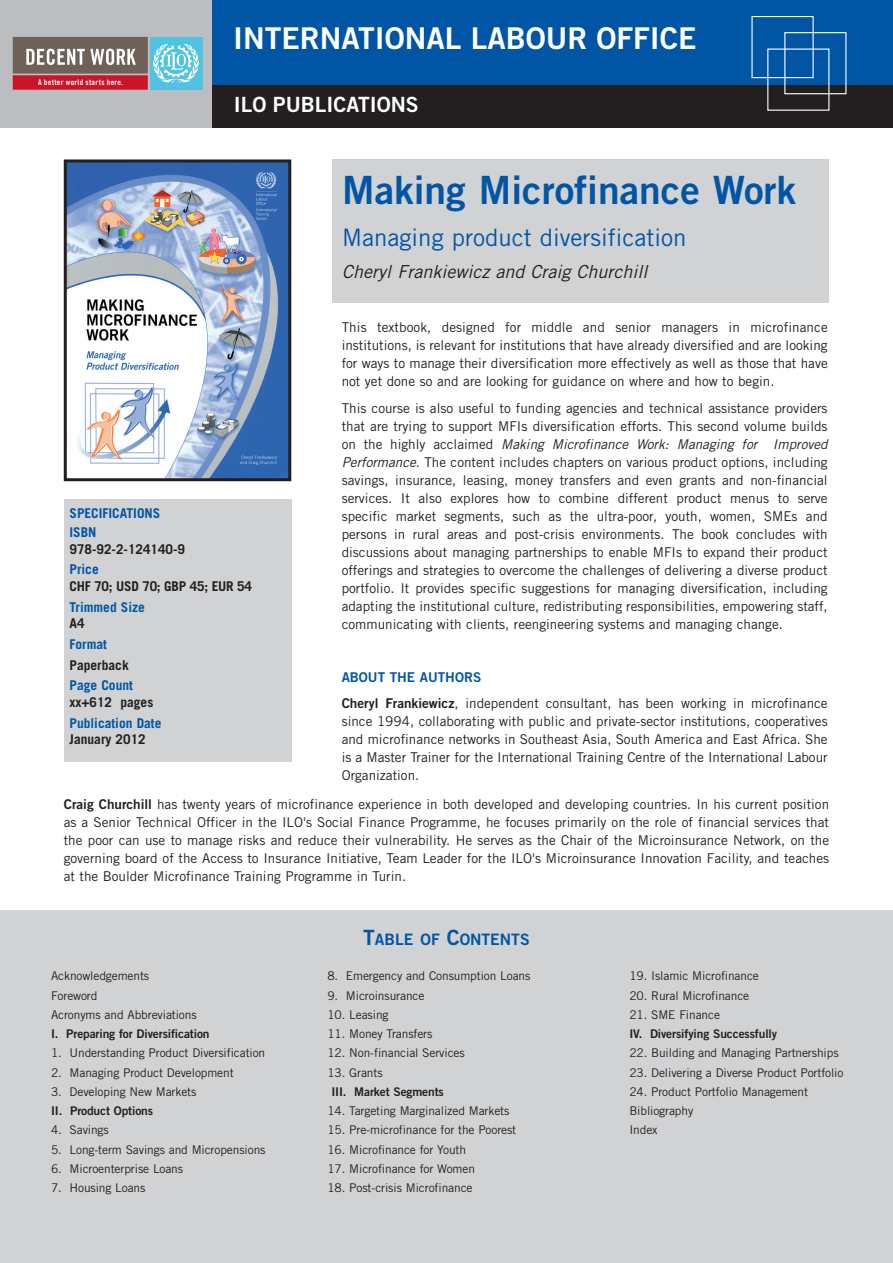
<style>
.page{position:relative;width:893px;height:1263px;background:#fff}
.page>*{position:absolute;margin:0;border:0;box-sizing:border-box;transform-origin:0 0}
.t1{font:39px "Trade Gothic LT Std Bd 2";color:#0155a5}
.t2{font:30px "Trade Gothic LT Std Bd 2";color:#fff}
.t3{font:24px "Trade Gothic LT Std";color:#0155a5}
.t4{font:21px "Trade Gothic LT Std Bd 2";color:#fff}
.t5{font:italic 18px "Trade Gothic LT Std";color:#231f20}
.t6{font:15.75px "Trade Gothic LT Std Bd 2";color:#0155a5}
.t7{font:13.5px/18px "Trade Gothic LT Std";color:#231f20;text-align:justify}
.t8{font:700 13.5px/18.8px "Trade Gothic LT Std";color:#0155a5}
.t9{font:700 13.5px "Trade Gothic LT Std";color:#231f20}
.t10{font:700 13.5px "Trade Gothic LT Std";letter-spacing:-.02em;color:#231f20}
.t11{font:13.5px "Trade Gothic LT Std Bd 2";color:#0155a5}
.t12{font:12px/19.2px "Trade Gothic LT Std";letter-spacing:-.01em;color:#231f20}
.t13{font:12px "Trade Gothic LT Std Bd 2";letter-spacing:-.01em;color:#231f20}
.t14{font:7.8px "Trade Gothic Bold Cond Twenty";letter-spacing:.04em;color:#fff}
.s1{font-style:italic}
.s2{font-family:"Trade Gothic LT Std Bd 2"}
.s3{font-size:21px}
</style>
<div class="page">
<div style="left:332px;top:159px;width:497px;height:144px;background:#d1d2d4"></div>
<img style="left:68px;top:163px;width:219px;height:314px">
<div style="left:64px;top:159px;width:227px;height:322px;border:3px solid #231f20"></div>
<div style="left:0;top:910px;width:893px;height:353px;background:#d1d2d4"></div>
<div style="left:64px;top:500px;width:227px;height:262px;background:#d1d2d4"></div>
<div style="left:0;top:0;width:213px;height:128px;background:#bcbdc0"></div>
<div style="left:213px;top:0;width:680px;height:85px;background:#0155a5"></div>
<div style="left:213px;top:85px;width:680px;height:43px;background:#231f20"></div>
<div style="left:150px;top:37px;width:53px;height:52px;background:#51c3e2"></div>
<svg style="left:13px;top:37px;width:186px;height:53px"></svg>
<div style="left:751px;top:16px;width:63px;height:62px;border:1px solid #fff"></div>
<div style="left:784px;top:32px;width:62px;height:62px;border:1px solid #fff"></div>
<p class="t14" style="left:38px;top:77px;width:86px">A better world starts here.</p>
<h2 class="t2" style="left:233px;top:20px;width:465px">INTERNATIONAL LABOUR OFFICE</h2>
<h3 class="t4" style="left:234px;top:92px;width:186px">ILO PUBLICATIONS</h3>
<h1 class="t1" style="left:342px;top:166px;width:455px">Making Microfinance Work</h1>
<h3 class="t3" style="left:342px;top:223px;width:346px">Managing product diversification</h3>
<h3 class="t5" style="left:342px;top:261px;width:307px">Cheryl Frankiewicz and Craig Churchill</h3>
<p class="t8" style="left:70px;top:504px;width:91px">Specifications<br>ISBN</p>
<p class="t9" style="left:70px;top:540px;width:117px">978-92-2-124140-9</p>
<p class="t8" style="left:70px;top:560px;width:31px">Price</p>
<p class="t10" style="left:70px;top:578px;width:184px">CHF 70; USD 70; GBP 45; EUR 54</p>
<p class="t8" style="left:70px;top:597px;width:77px">Trimmed Size</p>
<p class="t9" style="left:70px;top:615px;width:17px">A4</p>
<p class="t8" style="left:70px;top:634px;width:39px">Format</p>
<p class="t9" style="left:70px;top:656px;width:61px">Paperback</p>
<p class="t8" style="left:70px;top:676px;width:65px">Page Count</p>
<p class="t9" style="left:70px;top:694px;width:85px">xx+612 pages</p>
<p class="t8" style="left:70px;top:713px;width:93px">Publication Date</p>
<p class="t9" style="left:70px;top:731px;width:78px">January 2012</p>
<p class="t7" style="left:342px;top:318px;width:488px">This textbook, designed for middle and senior managers in microfinance institutions, is relevant for institutions that have already diversified and are looking for ways to manage their diversification more effectively as well as those that have not yet done so and are looking for guidance on where and how to begin.</p>
<p class="t7" style="left:342px;top:399px;width:488px">This course is also useful to funding agencies and technical assistance providers that are trying to support MFIs diversification efforts. This second volume builds on the highly acclaimed <span class="s1">Making Microfinance Work: Managing for Improved Performance</span>. The content includes chapters on various product options, including savings, insurance, leasing, money transfers and even grants and non-financial services. It also explores how to combine different product menus to serve specific market segments, such as the ultra-poor, youth, women, SMEs and persons in rural areas and post-crisis environments. The book concludes with discussions about managing partnerships to enable MFIs to expand their product offerings and strategies to overcome the challenges of delivering a diverse product portfolio. It provides specific suggestions for managing diversification, including adapting the institutional culture, redistributing responsibilities, empowering staff, communicating with clients, reengineering systems and managing change.</p>
<p class="t11" style="left:342px;top:669px;width:141px">ABOUT THE AUTHORS</p>
<p class="t7" style="left:342px;top:694px;width:488px"><span class="s2">Cheryl Frankiewicz</span>, independent consultant, has been working in microfinance since 1994, collaborating with public and private-sector institutions, cooperatives and microfinance networks in Southeast Asia, South America and East Africa. She is a Master Trainer for the International Training Centre of the International Labour Organization.</p>
<p class="t7" style="left:64px;top:795px;width:767px"><span class="s2">Craig Churchill</span> has twenty years of microfinance experience in both developed and developing countries. In his current position as a Senior Technical Officer in the ILO's Social Finance Programme, he focuses primarily on the role of financial services that the poor can use to manage risks and reduce their vulnerability. He serves as the Chair of the Microinsurance Network, on the governing board of the Access to Insurance Initiative, Team Leader for the ILO's Microinsurance Innovation Facility, and teaches at the Boulder Microfinance Training Programme in Turin.</p>
<p class="t12" style="left:51px;top:966px;width:147px">Acknowledgements<br>Foreword<br>Acronyms and Abbreviations</p>
<p class="t13" style="left:51px;top:1026px;width:160px">I. Preparing for Diversification</p>
<p class="t12" style="left:51px;top:1043px;width:216px">1. Understanding Product Diversification</p>
<p class="t12" style="left:51px;top:1062px;width:184px">2. Managing Product Development</p>
<p class="t12" style="left:51px;top:1082px;width:147px">3. Developing New Markets</p>
<p class="t13" style="left:51px;top:1103px;width:104px">II. Product Options</p>
<p class="t12" style="left:51px;top:1120px;width:59px">4. Savings</p>
<p class="t12" style="left:51px;top:1139px;width:216px">5. Long-term Savings and Micropensions</p>
<p class="t12" style="left:51px;top:1159px;width:134px">6. Microenterprise Loans</p>
<p class="t12" style="left:51px;top:1178px;width:96px">7. Housing Loans</p>
<p class="t6" style="left:363px;top:929px;width:168px"><span class="s3">T</span>ABLE OF <span class="s3">C</span>ONTENTS</p>
<p class="t12" style="left:327px;top:966px;width:205px">8. Emergency and Consumption Loans</p>
<p class="t12" style="left:327px;top:985px;width:98px">9. Microinsurance</p>
<p class="t12" style="left:327px;top:1005px;width:63px">10. Leasing</p>
<p class="t12" style="left:327px;top:1024px;width:107px">11. Money Transfers</p>
<p class="t12" style="left:327px;top:1043px;width:139px">12. Non-financial Services</p>
<p class="t12" style="left:327px;top:1062px;width:57px">13. Grants</p>
<p class="t13" style="left:331px;top:1084px;width:114px">III. Market Segments</p>
<p class="t12" style="left:327px;top:1101px;width:183px">14. Targeting Marginalized Markets</p>
<p class="t12" style="left:327px;top:1120px;width:190px">15. Pre-microfinance for the Poorest</p>
<p class="t12" style="left:327px;top:1139px;width:140px">16. Microfinance for Youth</p>
<p class="t12" style="left:327px;top:1159px;width:149px">17. Microfinance for Women</p>
<p class="t12" style="left:327px;top:1178px;width:147px">18. Post-crisis Microfinance</p>
<p class="t12" style="left:629px;top:966px;width:131px">19. Islamic Microfinance</p>
<p class="t12" style="left:629px;top:985px;width:121px">20. Rural Microfinance</p>
<p class="t12" style="left:629px;top:1005px;width:92px">21. SME Finance</p>
<p class="t13" style="left:629px;top:1026px;width:149px">IV. Diversifying Successfully</p>
<p class="t12" style="left:629px;top:1043px;width:211px">22. Building and Managing Partnerships</p>
<p class="t12" style="left:629px;top:1062px;width:216px">23. Delivering a Diverse Product Portfolio</p>
<p class="t12" style="left:629px;top:1082px;width:180px">24. Product Portfolio Management<br>Bibliography<br>Index</p>
</div>
